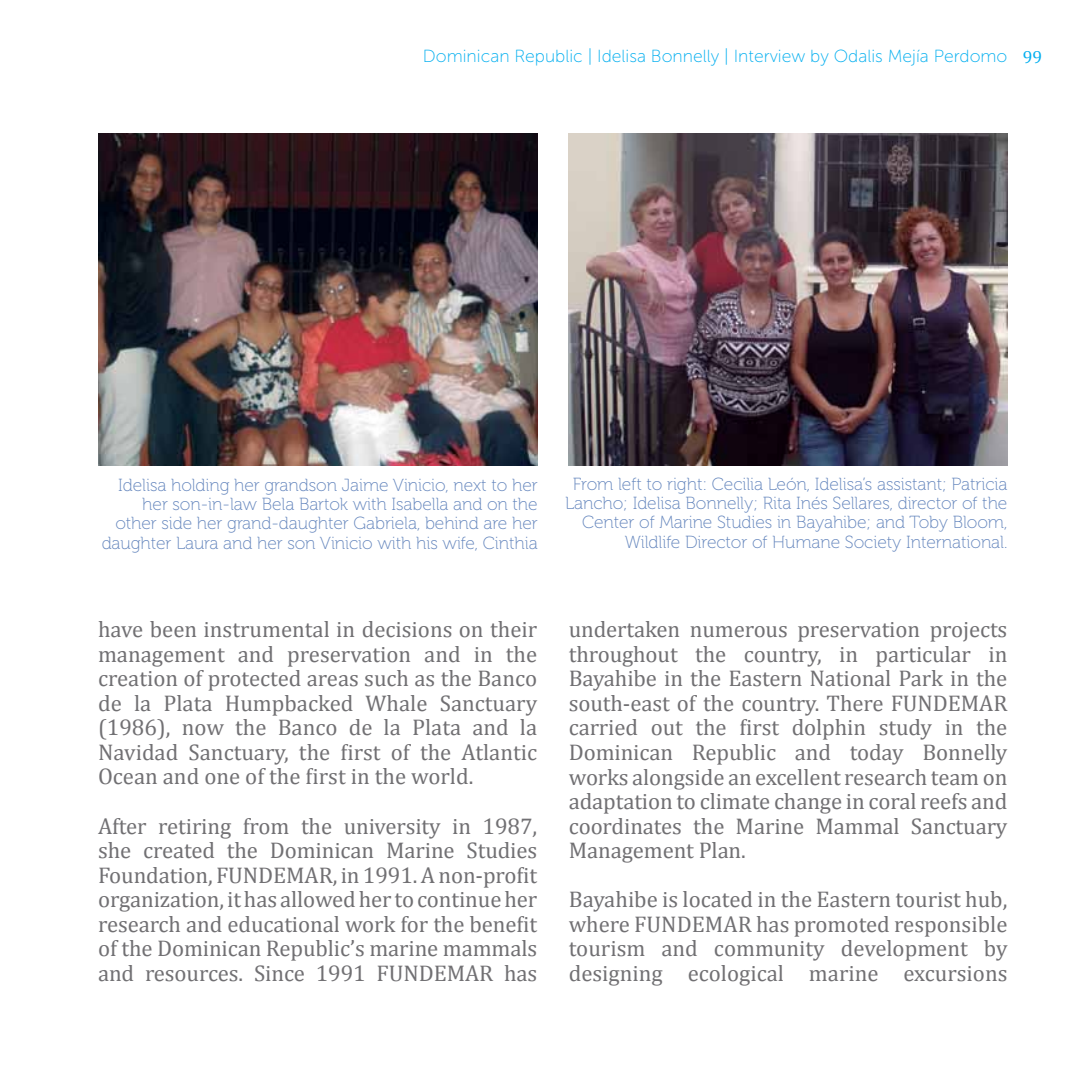
<style>
.page{position:relative;width:1092px;height:1092px;background:#fff}
.page>*{position:absolute;margin:0;border:0;box-sizing:border-box;transform-origin:0 0}
.t1{font:22.75px/24.5px "Cambria";letter-spacing:-.005em;color:#717073;text-align:justify}
.t2{font:17.5px/19.2px "Museo 100";letter-spacing:-.005em;color:#6284bc;text-align:right}
.t3{font:17.5px "Museo Sans 100";color:#00aeef}
.t4{font:17.5px "Cambria";color:#00aeef}
</style>
<div class="page">
<img style="left:98px;top:133px;width:439px;height:333px">
<img style="left:568px;top:133px;width:439px;height:333px">
<p class="t3" style="left:423px;top:47px;width:586px">Dominican Republic | Idelisa Bonnelly | Interview by Odalis Mejía Perdomo</p>
<p class="t4" style="left:1022px;top:46px;width:21px">99</p>
<p class="t2" style="left:102px;top:475px;width:437px">Idelisa holding her grandson Jaime Vinicio, next to her her son-in-law Bela Bartok with Isabella and on the other side her grand-daughter Gabriela, behind are her daughter Laura and her son Vinicio with his wife, Cinthia</p>
<p class="t1" style="left:98px;top:617px;width:440px">have been instrumental in decisions on their management and preservation and in the creation of protected areas such as the Banco de la Plata Humpbacked Whale Sanctuary (1986), now the Banco de la Plata and la Navidad Sanctuary, the first of the Atlantic Ocean and one of the first in the world.</p>
<p class="t1" style="left:98px;top:813px;width:441px">After retiring from the university in 1987, she created the Dominican Marine Studies Foundation, FUNDEMAR, in 1991. A non-profit organization, it has allowed her to continue her research and educational work for the benefit of the Dominican Republic’s marine mammals and resources. Since 1991 FUNDEMAR has</p>
<p class="t2" style="left:565px;top:474px;width:443px">From left to right: Cecilia León, Idelisa’s assistant; Patricia Lancho; Idelisa Bonnelly; Rita Inés Sellares, director of the Center of Marine Studies in Bayahibe; and Toby Bloom, Wildlife Director of Humane Society International.</p>
<p class="t1" style="left:568px;top:617px;width:440px">undertaken numerous preservation projects throughout the country, in particular in Bayahibe in the Eastern National Park in the south-east of the country. There FUNDEMAR carried out the first dolphin study in the Dominican Republic and today Bonnelly works alongside an excellent research team on adaptation to climate change in coral reefs and coordinates the Marine Mammal Sanctuary Management Plan.</p>
<p class="t1" style="left:568px;top:886px;width:440px">Bayahibe is located in the Eastern tourist hub, where FUNDEMAR has promoted responsible tourism and community development by designing ecological marine excursions</p>
</div>
